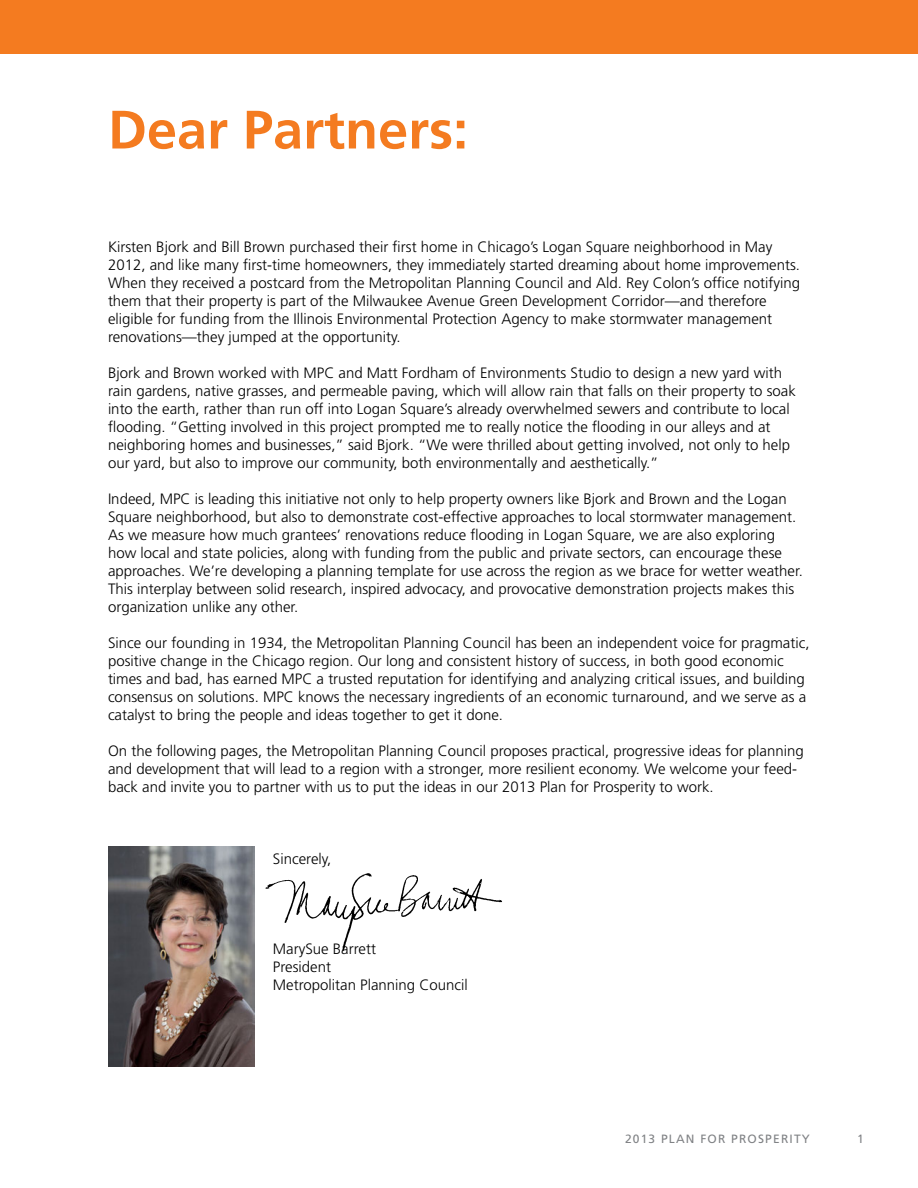
<style>
.page{position:relative;width:918px;height:1188px;background:#fff}
.page>*{position:absolute;margin:0;border:0;box-sizing:border-box;transform-origin:0 0}
.t1{font:700 54px "Frutiger LT Std";color:#f47b20}
.t2{font:300 15px/18px "Frutiger LT Std";color:#000}
.t3{font:12px "Frutiger LT Std";letter-spacing:.1em;color:#808285}
</style>
<div class="page">
<img style="left:108px;top:846px;width:147px;height:220px">
<div style="left:0;top:0;width:918px;height:53px;background:#f47b20"></div>
<img style="left:243px;top:860px;width:259px;height:98px">
<h1 class="t1" style="left:108px;top:98px;width:362px">Dear Partners:</h1>
<p class="t2" style="left:108px;top:238px;width:694px">Kirsten Bjork and Bill Brown purchased their first home in Chicago’s Logan Square neighborhood in May 2012, and like many first-time homeowners, they immediately started dreaming about home improvements.<br>When they received a postcard from the Metropolitan Planning Council and Ald. Rey Colon’s office notifying them that their property is part of the Milwaukee Avenue Green Development Corridor—and therefore eligible for funding from the Illinois Environmental Protection Agency to make stormwater management renovations—they jumped at the opportunity.</p>
<p class="t2" style="left:108px;top:364px;width:689px">Bjork and Brown worked with MPC and Matt Fordham of Environments Studio to design a new yard with rain gardens, native grasses, and permeable paving, which will allow rain that falls on their property to soak into the earth, rather than run off into Logan Square’s already overwhelmed sewers and contribute to local flooding. “Getting involved in this project prompted me to really notice the flooding in our alleys and at neighboring homes and businesses,” said Bjork. “We were thrilled about getting involved, not only to help our yard, but also to improve our community, both environmentally and aesthetically.”</p>
<p class="t2" style="left:108px;top:490px;width:696px">Indeed, MPC is leading this initiative not only to help property owners like Bjork and Brown and the Logan Square neighborhood, but also to demonstrate cost-effective approaches to local stormwater management.<br>As we measure how much grantees’ renovations reduce flooding in Logan Square, we are also exploring how local and state policies, along with funding from the public and private sectors, can encourage these approaches. We’re developing a planning template for use across the region as we brace for wetter weather.<br>This interplay between solid research, inspired advocacy, and provocative demonstration projects makes this organization unlike any other.</p>
<p class="t2" style="left:108px;top:634px;width:703px">Since our founding in 1934, the Metropolitan Planning Council has been an independent voice for pragmatic, positive change in the Chicago region. Our long and consistent history of success, in both good economic times and bad, has earned MPC a trusted reputation for identifying and analyzing critical issues, and building consensus on solutions. MPC knows the necessary ingredients of an economic turnaround, and we serve as a catalyst to bring the people and ideas together to get it done.</p>
<p class="t2" style="left:108px;top:742px;width:697px">On the following pages, the Metropolitan Planning Council proposes practical, progressive ideas for planning and development that will lead to a region with a stronger, more resilient economy. We welcome your feed&shy;back and invite you to partner with us to put the ideas in our 2013 Plan for Prosperity to work.</p>
<p class="t2" style="left:273px;top:850px;width:60px">Sincerely,</p>
<p class="t2" style="left:273px;top:940px;width:196px">MarySue Barrett<br>President<br>Metropolitan Planning Council</p>
<p class="t3" style="left:625px;top:1132px;width:186px">2013 PLAN FOR PROSPERITY</p>
<p class="t3" style="left:857px;top:1131px;width:8px">1</p>
</div>
